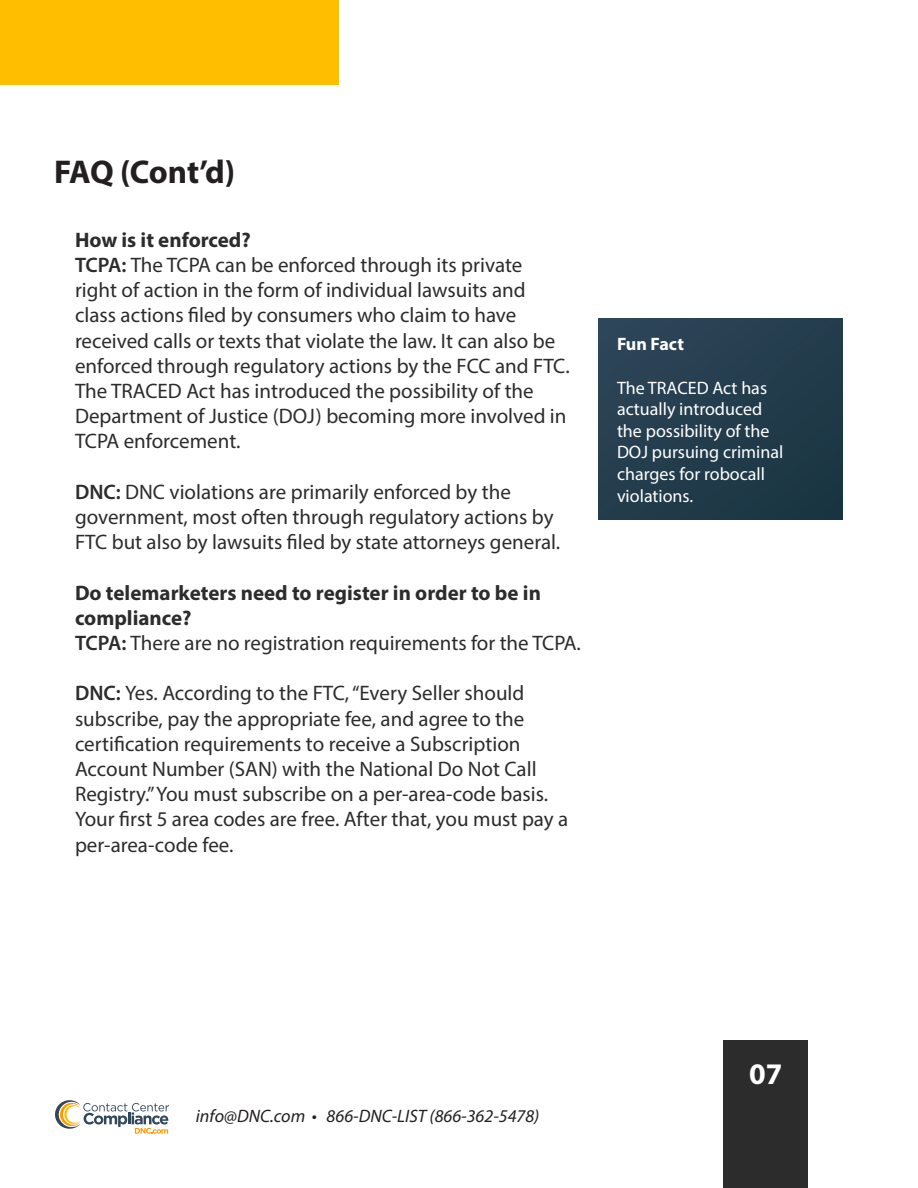
<style>
.page{position:relative;width:918px;height:1188px;background:#fff}
.page>*{position:absolute;margin:0;border:0;box-sizing:border-box;transform-origin:0 0}
.t1{font:700 33px "Myriad Pro";letter-spacing:-.02em;color:#231f20}
.t2{font:700 30px "Myriad Pro";color:#fff}
.t3{font:21px/25.2px "Myriad Pro";color:#2b2c2b}
.t4{font:700 21px/25.2px "Myriad Pro";color:#2b2c2b}
.t5{font:18px/21.6px "Myriad Pro";color:#fff}
.t6{font:italic 18px "Myriad Pro";color:#231f20}
.t7{font:700 18px "Myriad Pro";color:#fff}
.s1{font-weight:600}
</style>
<div class="page">
<div style="left:0;top:0;width:338px;height:85px;background:#ffbf00"></div>
<div style="left:724px;top:1041px;width:84px;height:147px;background:#2b2c2b"></div>
<svg style="left:55px;top:1100px;width:114px;height:34px"></svg>
<div style="left:599px;top:319px;width:244px;height:201px;background:#243d4d"></div>
<p class="t1" style="left:54px;top:151px;width:183px">FAQ (Cont’d)</p>
<p class="t4" style="left:75px;top:227px;width:177px">How is it enforced?</p>
<p class="t3" style="left:75px;top:252px;width:496px"><span class="s1">TCPA:</span> The TCPA can be enforced through its private right of action in the form of individual lawsuits and class actions filed by consumers who claim to have received calls or texts that violate the law. It can also be enforced through regulatory actions by the FCC and FTC.<br>The TRACED Act has introduced the possibility of the Department of Justice (DOJ) becoming more involved in TCPA enforcement.</p>
<p class="t3" style="left:75px;top:479px;width:487px"><span class="s1">DNC:</span> DNC violations are primarily enforced by the government, most often through regulatory actions by<br>FTC but also by lawsuits filed by state attorneys general.</p>
<p class="t4" style="left:75px;top:579px;width:467px">Do telemarketers need to register in order to be in compliance?</p>
<p class="t3" style="left:75px;top:630px;width:508px"><span class="s1">TCPA:</span> There are no registration requirements for the TCPA.</p>
<p class="t3" style="left:75px;top:681px;width:495px"><span class="s1">DNC:</span> Yes. According to the FTC, “Every Seller should subscribe, pay the appropriate fee, and agree to the certification requirements to receive a Subscription Account Number (SAN) with the National Do Not Call Registry.” You must subscribe on a per-area-code basis.<br>Your first 5 area codes are free. After that, you must pay a per-area-code fee.</p>
<p class="t7" style="left:617px;top:333px;width:68px">Fun Fact</p>
<p class="t5" style="left:617px;top:376px;width:168px">The TRACED Act has actually introduced the possibility of the<br>DOJ pursuing criminal charges for robocall violations.</p>
<p class="t6" style="left:196px;top:1105px;width:345px">info@DNC.com • 866-DNC-LIST (866-362-5478)</p>
<h2 class="t2" style="left:749px;top:1055px;width:35px">07</h2>
</div>
